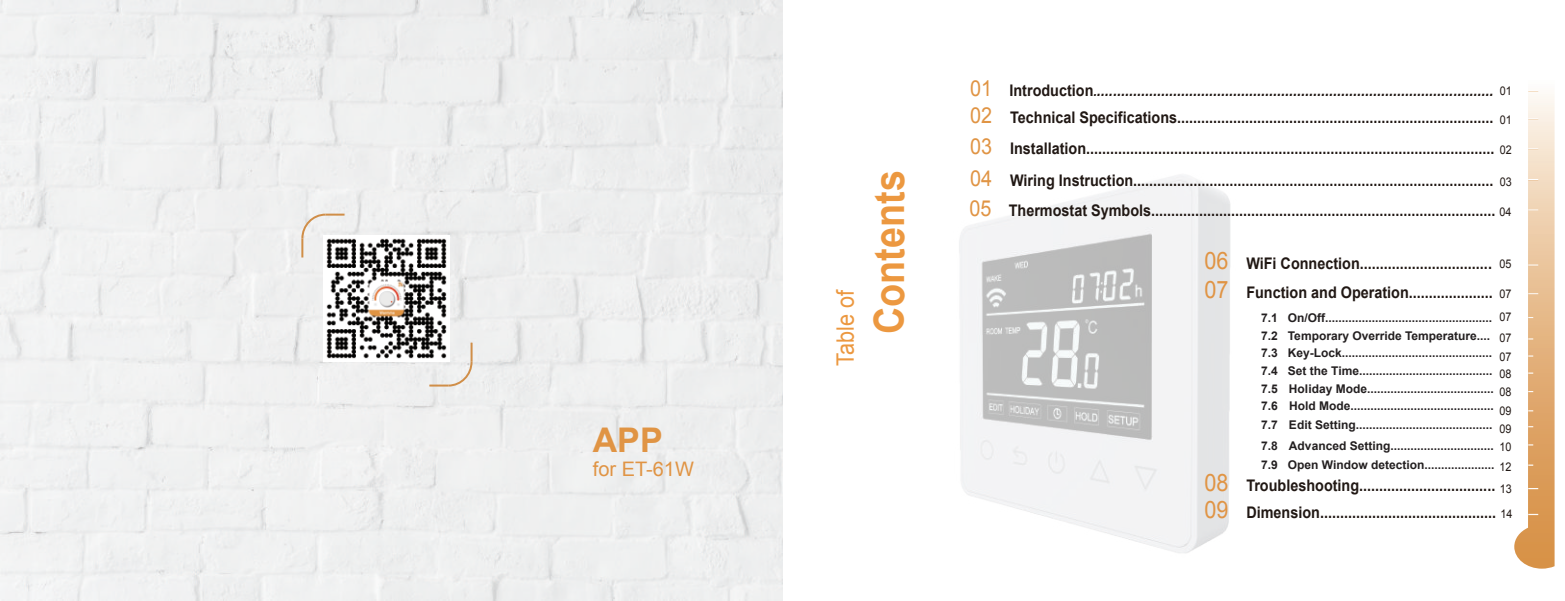
<style>
.page{position:relative;width:1565px;height:601px;background:#fff}
.page>*{position:absolute;margin:0;border:0;box-sizing:border-box;transform-origin:0 0}
.t1{font:700 42px "Arial";color:#ec9840;scale:.9 1}
.t2{font:700 34px "Arial";color:#e09444}
.t3{font:24px "Arial";color:#ec9840;scale:.9 1}
.t4{font:20px "Arial";color:#e09444}
.t5{font:700 16px/31px "Arial";color:#211814;text-align:justify;scale:.9 1}
.t6{font:italic 700 16px "Arial";color:#211814;scale:.9 1}
.t7{font:700 12px/18.4px "Arial";color:#231f20}
.t8{font:12px/25.8px "Arial";color:#211814;scale:.9 1}
.s1{font-weight:400;font-style:normal;font-size:22px;color:#e09444}
.s2{font-style:normal}
.s3{font-size:14px}
.s4{font-weight:400;font-size:22px;color:#e09444}
.s5{font-weight:400;font-size:24px;color:#e09444}
</style>
<div class="page">
<div style="left:0;top:0;width:782px;height:601px;background:#efefef"></div>
<img style="left:776px;top:151px;width:454px;height:442px">
<svg style="left:429px;top:343px;width:44px;height:45px"></svg>
<svg style="left:300px;top:213px;width:44px;height:44px"></svg>
<svg style="left:1514px;top:91px;width:40px;height:478px"></svg>
<img style="left:323px;top:235px;width:127px;height:127px">
<h2 class="t2" style="left:593px;top:418px;width:71px">APP</h2>
<p class="t4" style="left:593px;top:456px;width:103px">for ET-61W</p>
<h3 class="t3" style="left:829px;top:366px;width:86px;rotate:-90deg">Table of</h3>
<h1 class="t1" style="left:862px;top:334px;width:183px;rotate:-90deg">Contents</h1>
<p class="t6" style="left:970px;top:80px;width:583px"><span class="s1">01</span> <span class="s2">Introduction</span><span class="s3">.</span>...................................................................................................</p>
<p class="t8" style="left:1499px;top:78px;width:15px">01</p>
<p class="t5" style="left:970px;top:103px;width:583px"><span class="s4">02</span> Technical Specifications...............................................................................</p>
<p class="t8" style="left:1499px;top:107px;width:15px">01</p>
<p class="t8" style="left:1499px;top:137px;width:15px">02</p>
<p class="t5" style="left:969px;top:134px;width:586px"><span class="s4">03</span> Installation......................................................................................................<br><span class="s4">04</span> Wiring Instruction..........................................................................................<br><span class="s4">05</span> Thermostat Symbols......................................................................................</p>
<p class="t5" style="left:1204px;top:248px;width:321px"><span class="s5">06</span> WiFi Connection.................................</p>
<p class="t8" style="left:1499px;top:169px;width:15px">03</p>
<p class="t8" style="left:1499px;top:199px;width:15px">04</p>
<p class="t8" style="left:1499px;top:251px;width:15px">05</p>
<p class="t5" style="left:1204px;top:277px;width:322px"><span class="s5">07</span> Function and Operation.....................</p>
<p class="t8" style="left:1499px;top:281px;width:15px">07</p>
<p class="t8" style="left:1499px;top:307px;width:15px;line-height:20.4px">07<br>07</p>
<p class="t7" style="left:1261px;top:309px;width:232px">7.1 On/Off..................................................<br>7.2 Temporary Override Temperature....</p>
<p class="t7" style="left:1261px;top:344px;width:232px">7.3 Key-Lock.............................................</p>
<p class="t7" style="left:1261px;top:380px;width:234px">7.5 Holiday Mode......................................</p>
<p class="t8" style="left:1499px;top:344px;width:15px">07</p>
<p class="t7" style="left:1261px;top:362px;width:233px">7.4 Set the Time........................................</p>
<p class="t8" style="left:1499px;top:361px;width:15px">08</p>
<p class="t8" style="left:1499px;top:379px;width:15px">08</p>
<p class="t7" style="left:1261px;top:397px;width:234px">7.6 Hold Mode...........................................<br>7.7 Edit Setting.........................................</p>
<p class="t7" style="left:1261px;top:436px;width:235px;line-height:19.2px">7.8 Advanced Setting...............................<br>7.9 Open Window detection.....................</p>
<p class="t8" style="left:1499px;top:401px;width:15px;line-height:18.4px">09<br>09</p>
<p class="t8" style="left:1499px;top:454px;width:15px">12</p>
<p class="t8" style="left:1499px;top:434px;width:15px">10</p>
<p class="t5" style="left:1204px;top:472px;width:326px;line-height:26.6px"><span class="s5">08</span> Troubleshooting..................................<br><span class="s5">09</span> Dimension............................................</p>
<p class="t8" style="left:1499px;top:476px;width:16px">13<br>14</p>
</div>
